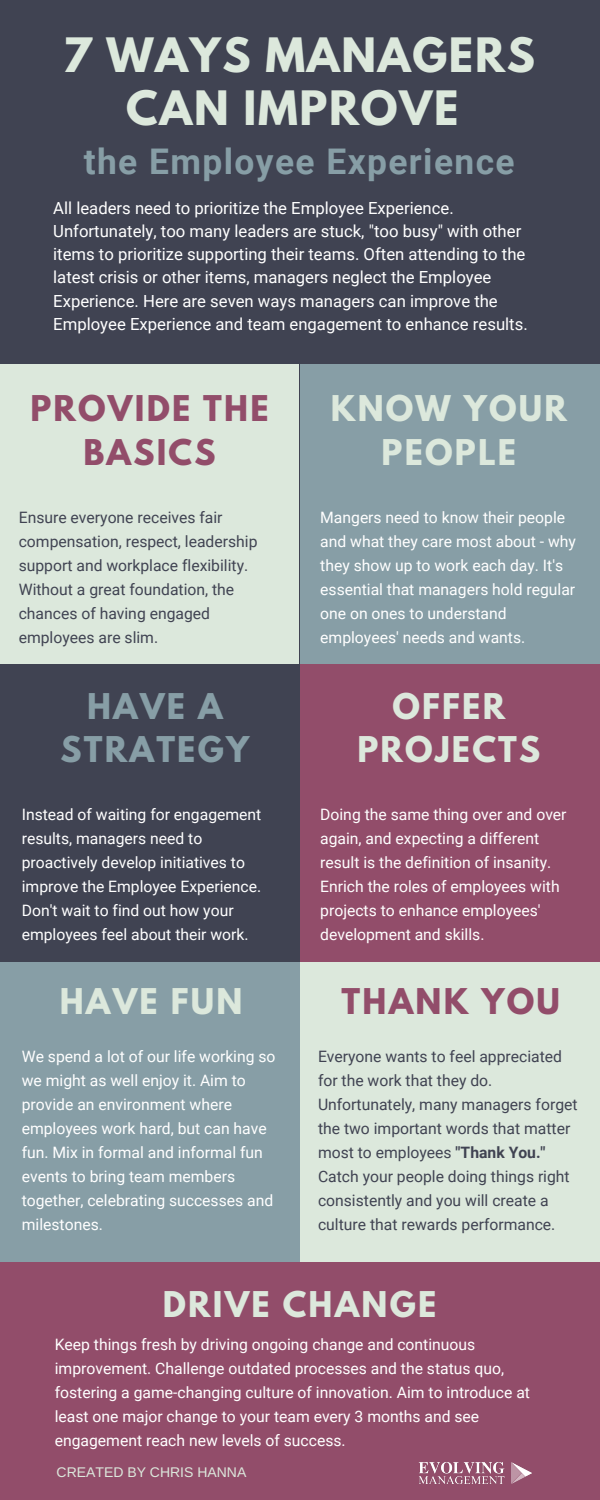
<style>
.page{position:relative;width:600px;height:1500px;background:#404352}
.page>*{position:absolute;margin:0;border:0;box-sizing:border-box;transform-origin:0 0}
.t1{font:700 42px/52.5px "League Spartan";letter-spacing:.04em;color:#dce8dc;text-align:center}
.t2{font:700 35.4px "Roboto";letter-spacing:.04em;color:#879ea6}
.t3{font:700 31.4px/43.5px "League Spartan";letter-spacing:.07em;color:#dce8dc;text-align:center}
.t4{font:700 31.4px/43.5px "League Spartan";letter-spacing:.07em;color:#924d6a;text-align:center}
.t5{font:700 31.4px/43.5px "League Spartan";letter-spacing:.07em;color:#879ea6;text-align:center}
.t6{font:16.7px/23.2px "Roboto";color:#fff}
.t7{font:15.7px/24px "Roboto";color:#fff}
.t8{font:15.7px/24px "Roboto";color:#404352}
.t9{font:14px "Arimo";color:#dce8dc}
.s1{font-weight:700}
</style>
<div class="page">
<div style="left:300px;top:364px;width:300px;height:300px;background:#879ea6"></div>
<div style="left:0;top:364px;width:299px;height:300px;background:#dce8dc"></div>
<div style="left:300px;top:664px;width:300px;height:300px;background:#924d6a"></div>
<div style="left:0;top:962px;width:300px;height:300px;background:#879ea6"></div>
<div style="left:300px;top:962px;width:300px;height:300px;background:#dce8dc"></div>
<div style="left:0;top:1262px;width:600px;height:238px;background:#924d6a"></div>
<img style="left:418px;top:1462px;width:114px;height:22px">
<h1 class="t1" style="left:63px;top:34px;width:474px">7 WAYS MANAGERS<br>CAN IMPROVE</h1>
<h2 class="t2" style="left:84px;top:142px;width:433px">the Employee Experience</h2>
<p class="t6" style="left:53px;top:196px;width:476px">All leaders need to prioritize the Employee Experience.<br>Unfortunately, too many leaders are stuck, "too busy" with other items to prioritize supporting their teams. Often attending to the latest crisis or other items, managers neglect the Employee Experience. Here are seven ways managers can improve the Employee Experience and team engagement to enhance results.</p>
<h3 class="t4" style="left:30px;top:391px;width:240px">PROVIDE THE<br>BASICS</h3>
<p class="t8" style="left:19px;top:506px;width:240px">Ensure everyone receives fair compensation, respect, leadership support and workplace flexibility.<br>Without a great foundation, the chances of having engaged employees are slim.</p>
<h3 class="t5" style="left:61px;top:688px;width:190px">HAVE A<br>STRATEGY</h3>
<p class="t7" style="left:22px;top:803px;width:241px">Instead of waiting for engagement results, managers need to proactively develop initiatives to improve the Employee Experience.<br>Don't wait to find out how your employees feel about their work.</p>
<h3 class="t3" style="left:331px;top:391px;width:238px">KNOW YOUR<br>PEOPLE</h3>
<p class="t7" style="left:320px;top:506px;width:257px">Mangers need to know their people and what they care most about - why they show up to work each day. It's essential that managers hold regular one on ones to understand employees' needs and wants.</p>
<h3 class="t3" style="left:357px;top:688px;width:184px">OFFER<br>PROJECTS</h3>
<p class="t7" style="left:320px;top:803px;width:248px">Doing the same thing over and over again, and expecting a different result is the definition of insanity.<br>Enrich the roles of employees with projects to enhance employees' development and skills.</p>
<h3 class="t3" style="left:60px;top:984px;width:184px">HAVE FUN</h3>
<h3 class="t4" style="left:342px;top:984px;width:220px">THANK YOU</h3>
<p class="t7" style="left:22px;top:1044px;width:255px">We spend a lot of our life working so we might as well enjoy it. Aim to provide an environment where employees work hard, but can have fun. Mix in formal and informal fun events to bring team members together, celebrating successes and milestones.</p>
<p class="t8" style="left:318px;top:1044px;width:261px">Everyone wants to feel appreciated for the work that they do.<br>Unfortunately, many managers forget the two important words that matter most to employees <span class="s1">"Thank You." </span>Catch your people doing things right consistently and you will create a culture that rewards performance.</p>
<h3 class="t3" style="left:163px;top:1287px;width:275px">DRIVE CHANGE</h3>
<p class="t7" style="left:55px;top:1333px;width:477px">Keep things fresh by driving ongoing change and continuous improvement. Challenge outdated processes and the status quo, fostering a game-changing culture of innovation. Aim to introduce at least one major change to your team every 3 months and see engagement reach new levels of success.</p>
<p class="t9" style="left:57px;top:1465px;width:191px">CREATED BY CHRIS HANNA</p>
</div>
